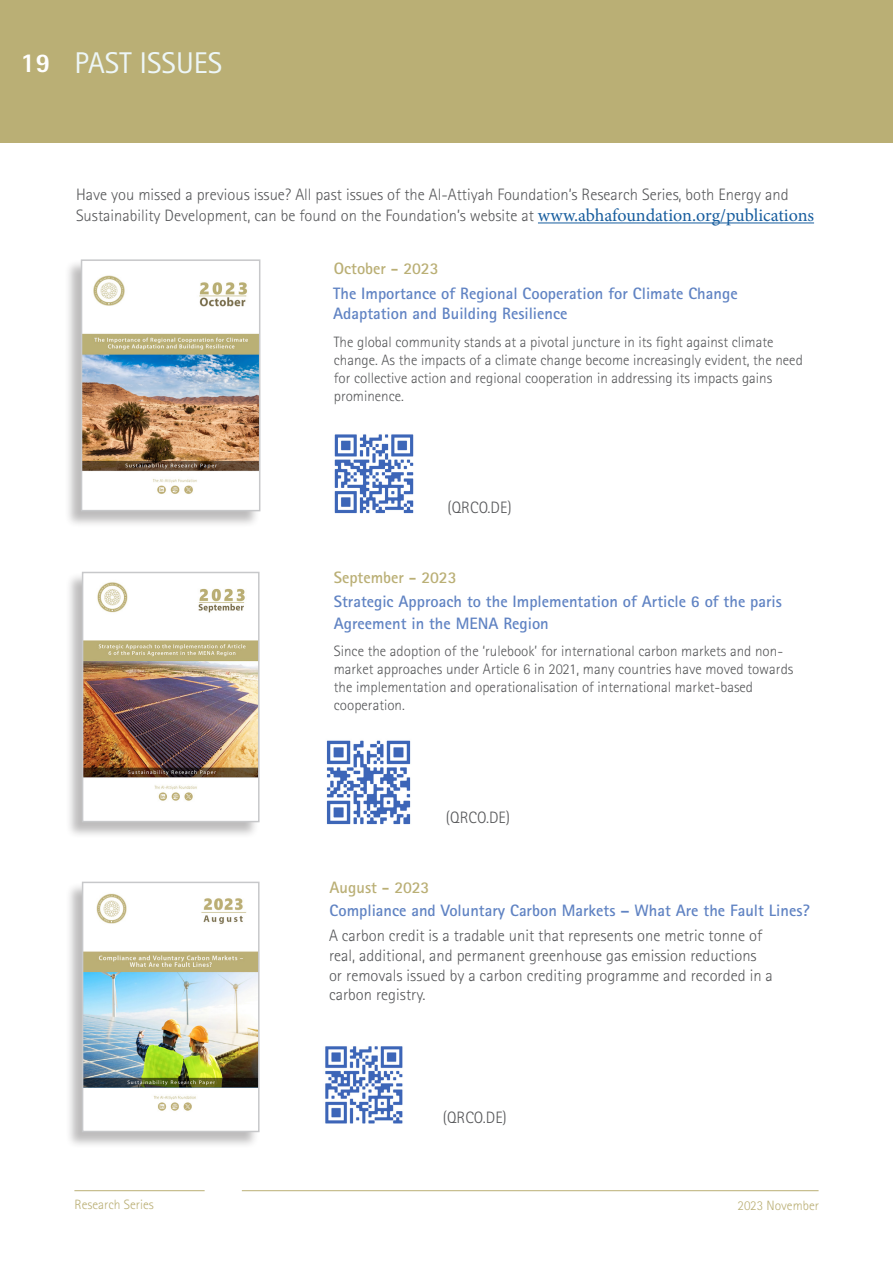
<style>
.page{position:relative;width:893px;height:1263px;background:#fff}
.page>*{position:absolute;margin:0;border:0;box-sizing:border-box;transform-origin:0 0}
.t1{font:30px "Rotis Sans Serif Std";color:#edf6f7}
.t2{font:800 27px "Rotis Sans Serif Std";color:#fff}
.t3{font:300 16.5px/19.8px "Rotis Sans Serif Std";color:#57585a}
.t4{font:700 16.5px/19.8px "Rotis Sans Serif Std";color:#6083c3}
.t5{font:700 16.5px "Rotis Sans Serif Std";color:#baaf75}
.t6{font:300 15px/18px "Rotis Sans Serif Std";color:#57585a}
.t7{font:300 13.5px "Rotis Sans Serif Std";color:#baaf75}
.s1{font-family:"Minion Pro";font-weight:400;font-size:18px;color:#175d9e}
</style>
<div class="page">
<div style="left:0;top:0;width:893px;height:143px;background:#baaf75"></div>
<div style="left:65px;top:882px;width:194px;height:267px;background:#231f20;opacity:.3"></div>
<img style="left:85px;top:885px;width:172px;height:244px">
<div style="left:82px;top:882px;width:178px;height:250px;border:2px solid #c7c8ca"></div>
<img style="left:325px;top:1046px;width:78px;height:78px">
<div style="left:65px;top:572px;width:194px;height:267px;background:#231f20;opacity:.3"></div>
<img style="left:85px;top:575px;width:172px;height:244px">
<div style="left:82px;top:572px;width:178px;height:250px;border:2px solid #c7c8ca"></div>
<img style="left:326px;top:740px;width:85px;height:85px">
<div style="left:64px;top:260px;width:196px;height:268px;background:#231f20;opacity:.3"></div>
<img style="left:84px;top:262px;width:173px;height:246px">
<div style="left:81px;top:259px;width:179px;height:252px;border:2px solid #c7c8ca"></div>
<img style="left:334px;top:434px;width:80px;height:80px">
<hr style="left:538px;top:222px;width:276px;height:1px;background:#175d9e">
<hr style="left:74px;top:1190px;width:131px;height:1px;background:#baaf75">
<hr style="left:242px;top:1190px;width:577px;height:1px;background:#baaf75">
<p class="t2" style="left:21px;top:46px;width:32px">19</p>
<p class="t1" style="left:74px;top:45px;width:149px">PAST ISSUES</p>
<p class="t3" style="left:76px;top:183px;width:740px;line-height:21.6px">Have you missed a previous issue? All past issues of the Al-Attiyah Foundation’s Research Series, both Energy and<br>Sustainability Development, can be found on the Foundation’s website at <span class="s1">www.abhafoundation.org/publications</span></p>
<p class="t5" style="left:334px;top:258px;width:106px">October - 2023</p>
<p class="t4" style="left:333px;top:283px;width:406px">The Importance of Regional Cooperation for Climate Change<br>Adaptation and Building Resilience</p>
<p class="t6" style="left:334px;top:332px;width:471px">The global community stands at a pivotal juncture in its fight against climate change. As the impacts of a climate change become increasingly evident, the need for collective action and regional cooperation in addressing its impacts gains prominence.</p>
<p class="t3" style="left:448px;top:497px;width:66px">(QRCO.DE)</p>
<p class="t5" style="left:334px;top:567px;width:124px">September - 2023</p>
<p class="t4" style="left:334px;top:591px;width:450px">Strategic Approach to the Implementation of Article 6 of the paris</p>
<p class="t4" style="left:334px;top:613px;width:217px">Agreement in the MENA Region</p>
<p class="t6" style="left:334px;top:642px;width:461px">Since the adoption of the ‘rulebook’ for international carbon markets and non&shy;market approaches under Article 6 in 2021, many countries have moved towards the implementation and operationalisation of international market-based cooperation.</p>
<p class="t3" style="left:446px;top:807px;width:66px">(QRCO.DE)</p>
<p class="t5" style="left:330px;top:877px;width:101px">August - 2023</p>
<p class="t4" style="left:330px;top:900px;width:482px">Compliance and Voluntary Carbon Markets – What Are the Fault Lines?</p>
<p class="t3" style="left:329px;top:925px;width:445px">A carbon credit is a tradable unit that represents one metric tonne of real, additional, and permanent greenhouse gas emission reductions or removals issued by a carbon crediting programme and recorded in a carbon registry.</p>
<p class="t3" style="left:443px;top:1107px;width:66px">(QRCO.DE)</p>
<p class="t7" style="left:74px;top:1197px;width:81px">Research Series</p>
<p class="t7" style="left:737px;top:1197px;width:83px">2023 November</p>
</div>
